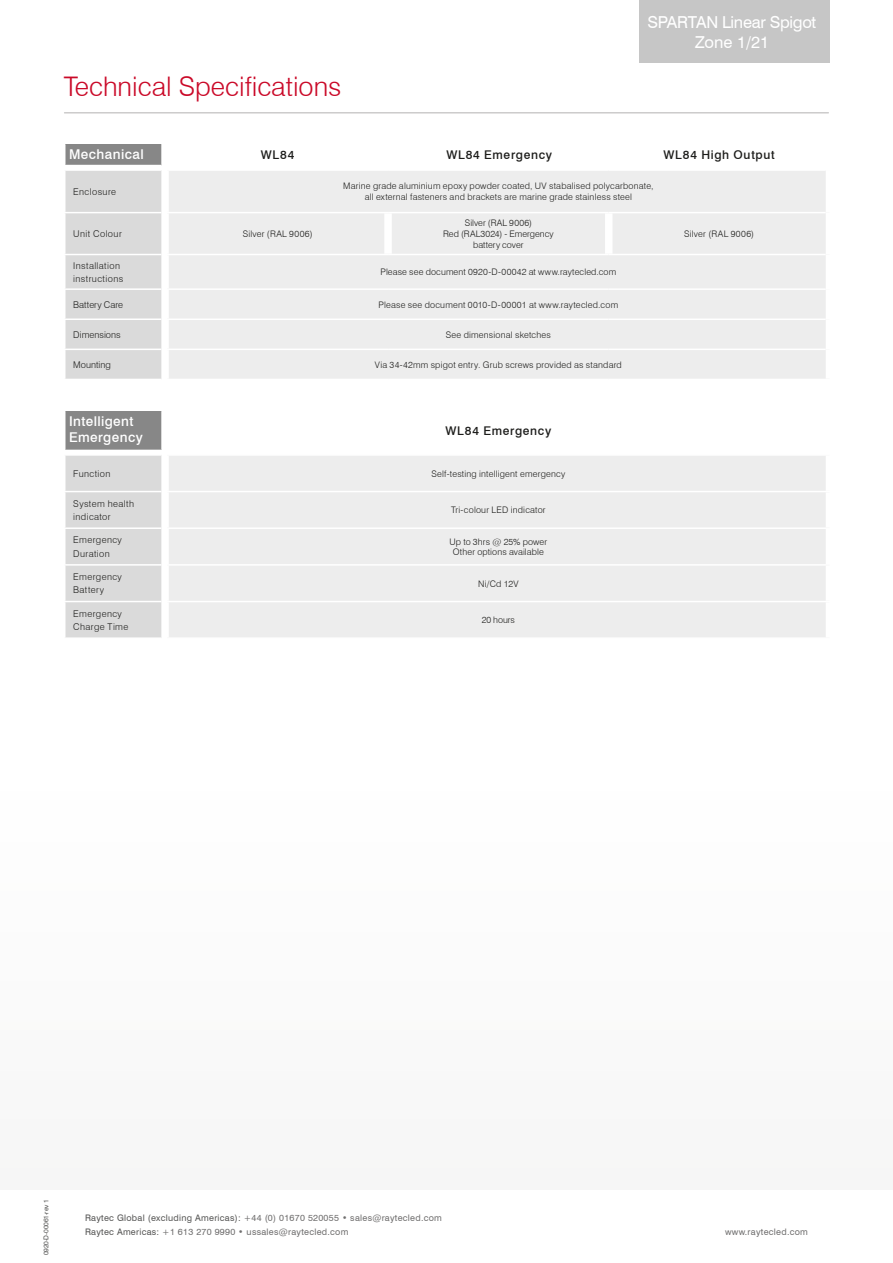
<style>
.page{position:relative;width:893px;height:1263px;background:#fff}
.page>*{position:absolute;margin:0;border:0;box-sizing:border-box;transform-origin:0 0}
.t1{font:300 27px "Swiss 721 BT";color:#ca0928}
.t2{font:16.5px/19.8px "Swiss 721 BT";letter-spacing:-.02em;color:#fff;text-align:center}
.t3{font:500 13.5px/16.2px "Swiss 721 BT";letter-spacing:.03em;color:#fff}
.t4{font:500 12px "Swiss 721 BT";letter-spacing:.055em;color:#1d1d1b}
.t5{font:300 9.3px/13.5px "Swiss 721 BT";letter-spacing:.04em;color:#1d1d1b}
.t6{font:300 9.3px "Swiss 721 BT";color:#1d1d1b}
.t7{font:300 9.3px "Swiss 721 BT";letter-spacing:.005em;color:#1d1d1b}
.t8{font:300 9px/10.8px "Swiss 721 BT";letter-spacing:.02em;color:#1d1d1b;text-align:center}
.t9{font:9px/13.5px "Swiss 721 BT";letter-spacing:.03em;color:#706f6f}
.t10{font:6.75px "Swiss 721 BT";letter-spacing:-.03em;color:#575756}
.s1{color:#575756}
</style>
<div class="page">
<div style="left:639px;top:0;width:190px;height:63px;background:#c6c6c6"></div>
<hr style="left:64px;top:112px;width:764px;height:1px;background:#b3b2b2">
<div style="left:65px;top:411px;width:96px;height:39px;background:#878787"></div>
<div style="left:65px;top:456px;width:96px;height:181px;background:#dadada"></div>
<div style="left:169px;top:456px;width:657px;height:181px;background:#ededed"></div>
<hr style="left:64px;top:491px;width:97px;height:1px;background:#fff">
<hr style="left:64px;top:527px;width:97px;height:2px;background:#fff">
<hr style="left:64px;top:564px;width:97px;height:2px;background:#fff">
<hr style="left:64px;top:601px;width:97px;height:1px;background:#fff">
<hr style="left:166px;top:491px;width:667px;height:1px;background:#fff">
<hr style="left:166px;top:527px;width:667px;height:2px;background:#fff">
<hr style="left:166px;top:564px;width:667px;height:2px;background:#fff">
<hr style="left:166px;top:601px;width:667px;height:1px;background:#fff">
<div style="left:169px;top:171px;width:657px;height:208px;background:#ededed"></div>
<hr style="left:166px;top:212px;width:222px;height:1px;background:#fff">
<hr style="left:388px;top:212px;width:221px;height:1px;background:#fff">
<hr style="left:609px;top:212px;width:217px;height:1px;background:#fff">
<hr style="left:166px;top:254px;width:222px;height:1px;background:#fff">
<hr style="left:388px;top:254px;width:221px;height:1px;background:#fff">
<hr style="left:609px;top:254px;width:217px;height:1px;background:#fff">
<hr style="left:166px;top:288px;width:222px;height:2px;background:#fff">
<hr style="left:388px;top:288px;width:221px;height:2px;background:#fff">
<hr style="left:609px;top:288px;width:217px;height:2px;background:#fff">
<hr style="left:166px;top:318px;width:222px;height:2px;background:#fff">
<hr style="left:388px;top:318px;width:221px;height:2px;background:#fff">
<hr style="left:609px;top:318px;width:217px;height:2px;background:#fff">
<hr style="left:166px;top:349px;width:222px;height:1px;background:#fff">
<hr style="left:388px;top:349px;width:221px;height:1px;background:#fff">
<hr style="left:609px;top:349px;width:217px;height:1px;background:#fff">
<div style="left:384px;top:213px;width:8px;height:41px;background:#fff"></div>
<div style="left:605px;top:213px;width:7px;height:41px;background:#fff"></div>
<svg style="left:65px;top:144px;width:96px;height:235px"></svg>
<h1 class="t1" style="left:64px;top:70px;width:279px">Technical Specifications</h1>
<h2 class="t2" style="left:648px;top:13px;width:170px">SPARTAN Linear Spigot<br>Zone 1/21</h2>
<h3 class="t3" style="left:69px;top:146px;width:76px">Mechanical</h3>
<h3 class="t4" style="left:261px;top:148px;width:35px">WL84</h3>
<h3 class="t4" style="left:446px;top:148px;width:107px">WL84 Emergency</h3>
<h3 class="t4" style="left:664px;top:148px;width:113px">WL84 High Output</h3>
<p class="t5" style="left:73px;top:185px;width:44px">Enclosure</p>
<p class="t8" style="left:343px;top:181px;width:312px">Marine grade aluminium epoxy powder coated, UV stabalised polycarbonate, all external fasteners and brackets are marine grade stainless steel</p>
<p class="t5" style="left:73px;top:227px;width:50px">Unit Colour</p>
<p class="t8" style="left:243px;top:228px;width:71px">Silver (RAL 9006)</p>
<p class="t8" style="left:443px;top:217px;width:112px">Silver (RAL 9006)<br>Red (RAL3024) - Emergency battery cover</p>
<p class="t8" style="left:684px;top:228px;width:71px">Silver (RAL 9006)</p>
<p class="t5" style="left:73px;top:258px;width:52px">Installation instructions</p>
<p class="t8" style="left:380px;top:267px;width:237px">Please see document 0920-D-00042 at www.raytecled.com</p>
<p class="t7" style="left:73px;top:299px;width:51px">Battery Care</p>
<p class="t8" style="left:378px;top:299px;width:241px">Please see document 0010-D-00001 at www.raytecled.com</p>
<p class="t6" style="left:73px;top:329px;width:49px">Dimensions</p>
<p class="t8" style="left:446px;top:329px;width:107px">See dimensional sketches</p>
<p class="t6" style="left:73px;top:359px;width:39px">Mounting</p>
<p class="t8" style="left:375px;top:359px;width:248px">Via 34-42mm spigot entry. Grub screws provided as standard</p>
<h3 class="t3" style="left:69px;top:413px;width:75px">Intelligent<br>Emergency</h3>
<h3 class="t4" style="left:445px;top:424px;width:107px">WL84 Emergency</h3>
<p class="t5" style="left:73px;top:467px;width:39px">Function</p>
<p class="t8" style="left:432px;top:468px;width:135px">Self-testing intelligent emergency</p>
<p class="t5" style="left:73px;top:496px;width:62px">System health indicator</p>
<p class="t8" style="left:451px;top:505px;width:96px">Tri-colour LED indicator</p>
<p class="t5" style="left:73px;top:533px;width:50px">Emergency<br>Duration</p>
<p class="t8" style="left:449px;top:536px;width:99px">Up to 3hrs @ 25% power<br>Other options available</p>
<p class="t5" style="left:73px;top:570px;width:50px">Emergency<br>Battery</p>
<p class="t8" style="left:478px;top:578px;width:42px">Ni/Cd 12V</p>
<p class="t5" style="left:73px;top:606px;width:57px">Emergency<br>Charge Time</p>
<p class="t8" style="left:482px;top:615px;width:35px">20 hours</p>
<p class="t10" style="left:42px;top:1255px;width:57px;rotate:-90deg">0920-D-00061-rev 1</p>
<p class="t9" style="left:85px;top:1211px;width:358px"><span class="s1">Raytec Global (excluding Americas):</span> +44 (0) 01670 520055 • sales@raytecled.com<br><span class="s1">Raytec Americas:</span> +1 613 270 9990 • ussales@raytecled.com</p>
<p class="t9" style="left:725px;top:1224px;width:84px">www.raytecled.com</p>
</div>
